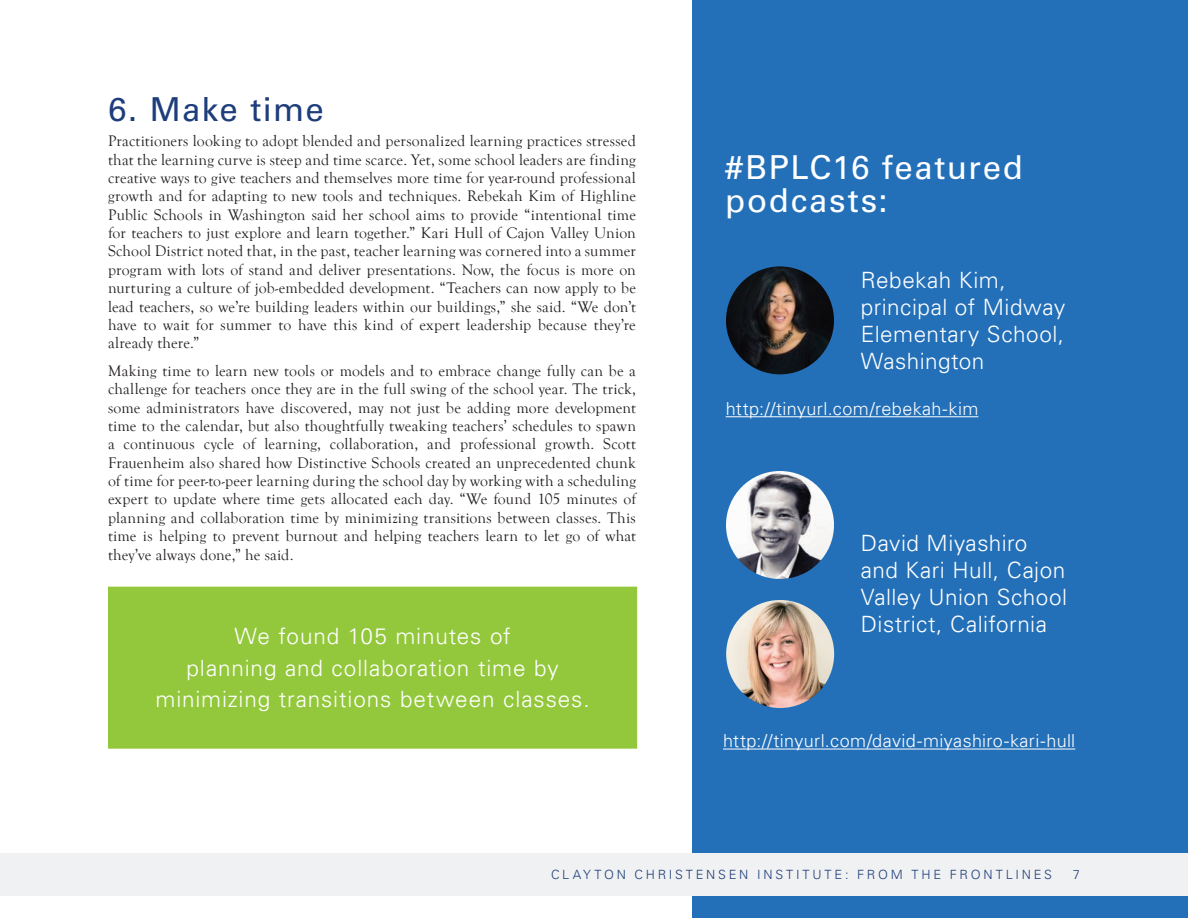
<style>
.page{position:relative;width:1188px;height:918px;background:#fff}
.page>*{position:absolute;margin:0;border:0;box-sizing:border-box;transform-origin:0 0}
.t1{font:33px/33px "Univers LT Std";letter-spacing:.05em;color:#fff}
.t2{font:33px "Univers LT Std";letter-spacing:.04em;color:#1e3d7b}
.t3{font:300 22.5px/27px "Univers LT";letter-spacing:.025em;color:#fff}
.t4{font:300 18px "Univers LT";letter-spacing:.02em;color:#fff}
.t5{font:15.75px/18.5px "Goudy Old Style T";letter-spacing:.01em;color:#231f20;text-align:justify}
.t6{font:300 12.75px "Univers LT";letter-spacing:.22em;color:#1e3d7b}
</style>
<div class="page">
<div style="left:692px;top:0;width:496px;height:918px;background:#2370b9"></div>
<div style="left:109px;top:587px;width:527px;height:161px;background:#94c83c"></div>
<div style="left:108px;top:587px;width:529px;height:162px;border:2px solid #94c83c"></div>
<img style="left:726px;top:266px;width:108px;height:108px;border-radius:54px">
<img style="left:726px;top:471px;width:108px;height:108px;border-radius:54px">
<img style="left:726px;top:600px;width:108px;height:108px;border-radius:54px">
<hr style="left:726px;top:416px;width:252px;height:1px;background:#fff">
<hr style="left:723px;top:749px;width:352px;height:1px;background:#fff">
<div style="left:0;top:853px;width:1188px;height:43px;background:#f0f1f2"></div>
<h1 class="t2" style="left:108px;top:90px;width:218px">6. Make time</h1>
<p class="t5" style="left:108px;top:132px;width:530px">Practitioners looking to adopt blended and personalized learning practices stressed that the learning curve is steep and time scarce. Yet, some school leaders are finding creative ways to give teachers and themselves more time for year-round professional growth and for adapting to new tools and techniques. Rebekah Kim of Highline Public Schools in Washington said her school aims to provide “intentional time for teachers to just explore and learn together.” Kari Hull of Cajon Valley Union School District noted that, in the past, teacher learning was cornered into a summer program with lots of stand and deliver presentations. Now, the focus is more on nurturing a culture of job-embedded development. “Teachers can now apply to be lead teachers, so we’re building leaders within our buildings,” she said. “We don’t have to wait for summer to have this kind of expert leadership because they’re already there.”</p>
<p class="t5" style="left:108px;top:362px;width:530px">Making time to learn new tools or models and to embrace change fully can be a challenge for teachers once they are in the full swing of the school year. The trick, some administrators have discovered, may not just be adding more development time to the calendar, but also thoughtfully tweaking teachers’ schedules to spawn a continuous cycle of learning, collaboration, and professional growth. Scott Frauenheim also shared how Distinctive Schools created an unprecedented chunk of time for peer-to-peer learning during the school day by working with a scheduling expert to update where time gets allocated each day. “We found 105 minutes of planning and collaboration time by minimizing transitions between classes. This time is helping to prevent burnout and helping teachers learn to let go of what they’ve always done,” he said.</p>
<h2 class="t3" style="left:156px;top:621px;width:436px;line-height:31.5px;text-align:center">We found 105 minutes of<br>planning and collaboration time by minimizing transitions between classes.</h2>
<h1 class="t1" style="left:725px;top:151px;width:299px">#BPLC16 featured podcasts:</h1>
<h2 class="t3" style="left:861px;top:266px;width:206px">Rebekah Kim, principal of Midway<br>Elementary School,<br>Washington</h2>
<p class="t4" style="left:726px;top:398px;width:254px">http://tinyurl.com/rebekah-kim</p>
<h2 class="t3" style="left:861px;top:530px;width:208px">David Miyashiro and Kari Hull, Cajon<br>Valley Union School<br>District, California</h2>
<p class="t4" style="left:723px;top:730px;width:354px">http://tinyurl.com/david-miyashiro-kari-hull</p>
<p class="t6" style="left:551px;top:866px;width:503px">CLAYTON CHRISTENSEN INSTITUTE: FROM THE FRONTLINES</p>
<p class="t6" style="left:1073px;top:866px;width:9px">7</p>
</div>
